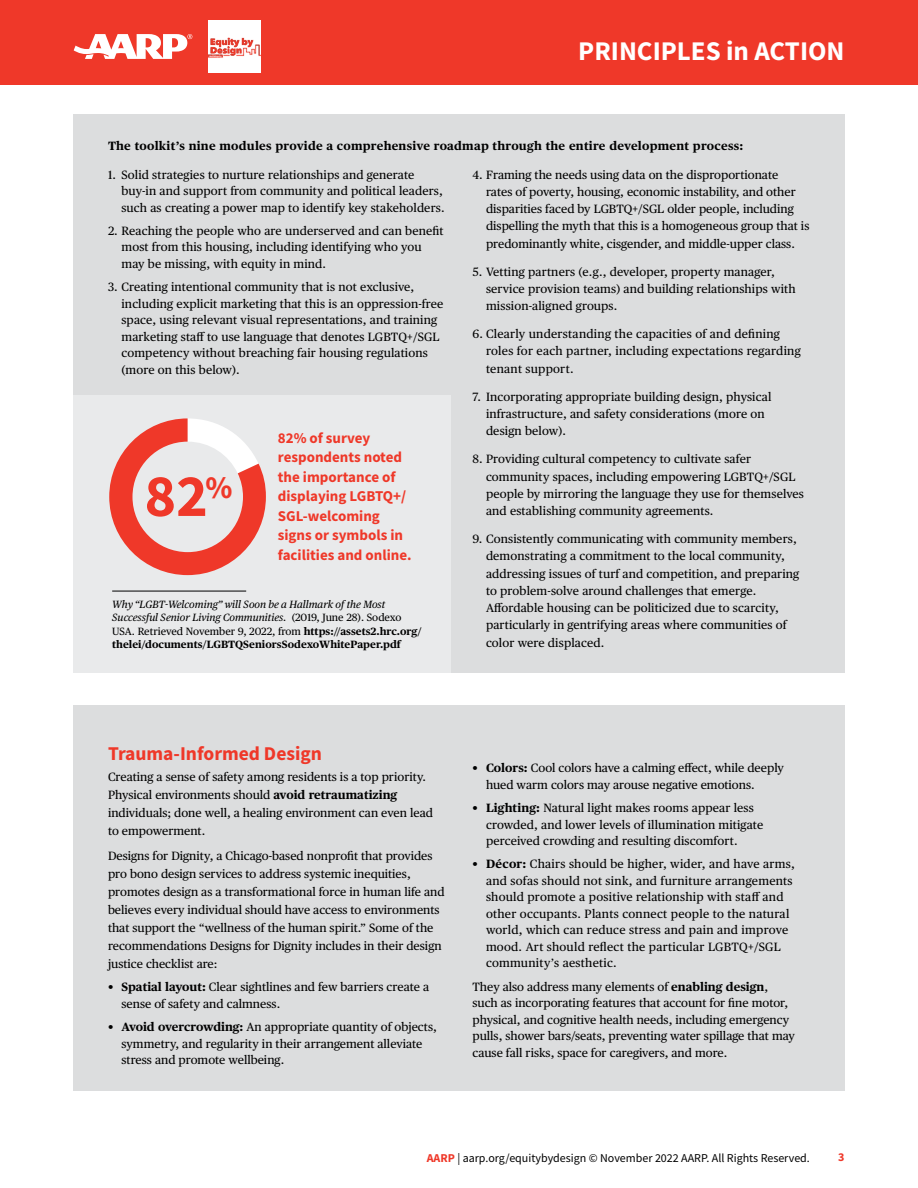
<style>
.page{position:relative;width:918px;height:1188px;background:#fff}
.page>*{position:absolute;margin:0;border:0;box-sizing:border-box;transform-origin:0 0}
.t1{font:700 60px "Source Sans Pro";color:#ef3829}
.t2{font:700 27px "Source Sans Pro";color:#fff}
.t3{font:700 19.5px "Source Sans Pro";color:#ef3829}
.t4{font:700 15px/19.5px "Source Sans Pro";color:#ef3829}
.t5{font:12px/16.5px "Publico Text";letter-spacing:.01em;color:#000}
.t6{font:700 12px "Publico Text";letter-spacing:.02em;color:#000}
.t7{font:12px "Source Sans Pro";color:#000}
.t8{font:700 12px "Source Sans Pro";color:#ef3829}
.t9{font:italic 10.5px/13.5px "Publico Text";color:#000}
.s1{font-style:normal}
.s2{font-weight:700;font-style:normal}
.s3{font-weight:700}
.s4{font-weight:700;color:#ef3829}
</style>
<div class="page">
<div style="left:0;top:0;width:918px;height:85px;background:#ef3829"></div>
<svg style="left:74px;top:34px;width:118px;height:25px"></svg>
<img style="left:209px;top:21px;width:52px;height:51px">
<div style="left:73px;top:115px;width:772px;height:558px;background:#dcddde"></div>
<div style="left:73px;top:705px;width:772px;height:385px;background:#dcddde"></div>
<div style="left:73px;top:395px;width:378px;height:278px;background:#e9eaeb"></div>
<svg style="left:109px;top:418px;width:157px;height:157px"></svg>
<hr style="left:112px;top:591px;width:134px;height:1px;background:#000">
<h2 class="t2" style="left:578px;top:33px;width:268px">PRINCIPLES in ACTION</h2>
<p class="t6" style="left:108px;top:137px;width:637px">The toolkit’s nine modules provide a comprehensive roadmap through the entire development process:</p>
<p class="t5" style="left:122px;top:166px;width:325px;text-indent:-14px">1. Solid strategies to nurture relationships and generate buy-in and support from community and political leaders, such as creating a power map to identify key stakeholders.</p>
<p class="t5" style="left:122px;top:222px;width:324px;text-indent:-14px">2. Reaching the people who are underserved and can benefit most from this housing, including identifying who you may be missing, with equity in mind.</p>
<p class="t5" style="left:122px;top:278px;width:323px;text-indent:-14px">3. Creating intentional community that is not exclusive, including explicit marketing that this is an oppression-free space, using relevant visual representations, and training marketing staff to use language that denotes LGBTQ+/SGL competency without breaching fair housing regulations (more on this below).</p>
<p class="t4" style="left:278px;top:428px;width:135px">82% of survey respondents noted the importance of displaying LGBTQ+/<br>SGL-welcoming signs or symbols in facilities and online.</p>
<p class="t9" style="left:112px;top:597px;width:311px">Why “LGBT-Welcoming” will Soon be a Hallmark of the Most Successful Senior Living Communities. <span class="s1">(2019, June 28). Sodexo USA. Retrieved November 9, 2022, from</span> <span class="s2">https://assets2.hrc.org/ thelei/documents/LGBTQSeniorsSodexoWhitePaper.pdf</span></p>
<h1 class="t1" style="left:144px;top:455px;width:89px">82<sup>%</sup></h1>
<p class="t5" style="left:486px;top:165px;width:325px;line-height:17.2px;text-indent:-14px">4. Framing the needs using data on the disproportionate<br>rates of poverty, housing, economic instability, and other disparities faced by LGBTQ+/SGL older people, including dispelling the myth that this is a homogeneous group that is predominantly white, cisgender, and middle-upper class.</p>
<p class="t5" style="left:486px;top:262px;width:311px;line-height:17.2px;text-indent:-14px">5. Vetting partners (e.g., developer, property manager, service provision teams) and building relationships with mission-aligned groups.</p>
<p class="t5" style="left:486px;top:325px;width:316px;line-height:17.2px;text-indent:-14px">6. Clearly understanding the capacities of and defining roles for each partner, including expectations regarding tenant support.</p>
<p class="t5" style="left:486px;top:387px;width:287px;line-height:17.2px;text-indent:-14px">7. Incorporating appropriate building design, physical infrastructure, and safety considerations (more on design below).</p>
<p class="t5" style="left:486px;top:450px;width:320px;line-height:17.2px;text-indent:-14px">8. Providing cultural competency to cultivate safer community spaces, including empowering LGBTQ+/SGL people by mirroring the language they use for themselves and establishing community agreements.</p>
<p class="t5" style="left:486px;top:530px;width:315px;line-height:17.2px;text-indent:-14px">9. Consistently communicating with community members, demonstrating a commitment to the local community, addressing issues of turf and competition, and preparing to problem-solve around challenges that emerge.<br>Affordable housing can be politicized due to scarcity, particularly in gentrifying areas where communities of color were displaced.</p>
<h3 class="t3" style="left:108px;top:740px;width:216px">Trauma-Informed Design</h3>
<p class="t5" style="left:108px;top:767px;width:326px;line-height:18px">Creating a sense of safety among residents is a top priority.<br>Physical environments should <span class="s3">avoid retraumatizing </span>individuals; done well, a healing environment can even lead to empowerment.</p>
<p class="t5" style="left:108px;top:846px;width:338px;line-height:18px">Designs for Dignity, a Chicago-based nonprofit that provides pro bono design services to address systemic inequities, promotes design as a transformational force in human life and believes every individual should have access to environments that support the “wellness of the human spirit.” Some of the recommendations Designs for Dignity includes in their design justice checklist are:</p>
<p class="t5" style="left:122px;top:978px;width:309px;text-indent:-14px"><span class="s3">• Spatial layout:</span> Clear sightlines and few barriers create a sense of safety and calmness.</p>
<p class="t5" style="left:122px;top:1018px;width:317px;text-indent:-14px"><span class="s3">• Avoid overcrowding:</span> An appropriate quantity of objects, symmetry, and regularity in their arrangement alleviate stress and promote wellbeing.</p>
<p class="t5" style="left:486px;top:759px;width:299px;text-indent:-14px"><span class="s3">• Colors:</span> Cool colors have a calming effect, while deeply hued warm colors may arouse negative emotions.</p>
<p class="t5" style="left:486px;top:799px;width:279px;text-indent:-14px"><span class="s3">• Lighting:</span> Natural light makes rooms appear less crowded, and lower levels of illumination mitigate perceived crowding and resulting discomfort.</p>
<p class="t5" style="left:486px;top:855px;width:310px;text-indent:-14px"><span class="s3">• Décor:</span> Chairs should be higher, wider, and have arms, and sofas should not sink, and furniture arrangements should promote a positive relationship with staff and other occupants. Plants connect people to the natural world, which can reduce stress and pain and improve mood. Art should reflect the particular LGBTQ+/SGL community’s aesthetic.</p>
<p class="t5" style="left:472px;top:977px;width:324px">They also address many elements of <span class="s3">enabling design</span>, such as incorporating features that account for fine motor, physical, and cognitive health needs, including emergency pulls, shower bars/seats, preventing water spillage that may cause fall risks, space for caregivers, and more.</p>
<p class="t7" style="left:427px;top:1150px;width:385px"><span class="s4">AARP</span> | aarp.org/equitybydesign © November 2022 AARP. All Rights Reserved.</p>
<p class="t8" style="left:838px;top:1149px;width:8px">3</p>
</div>
